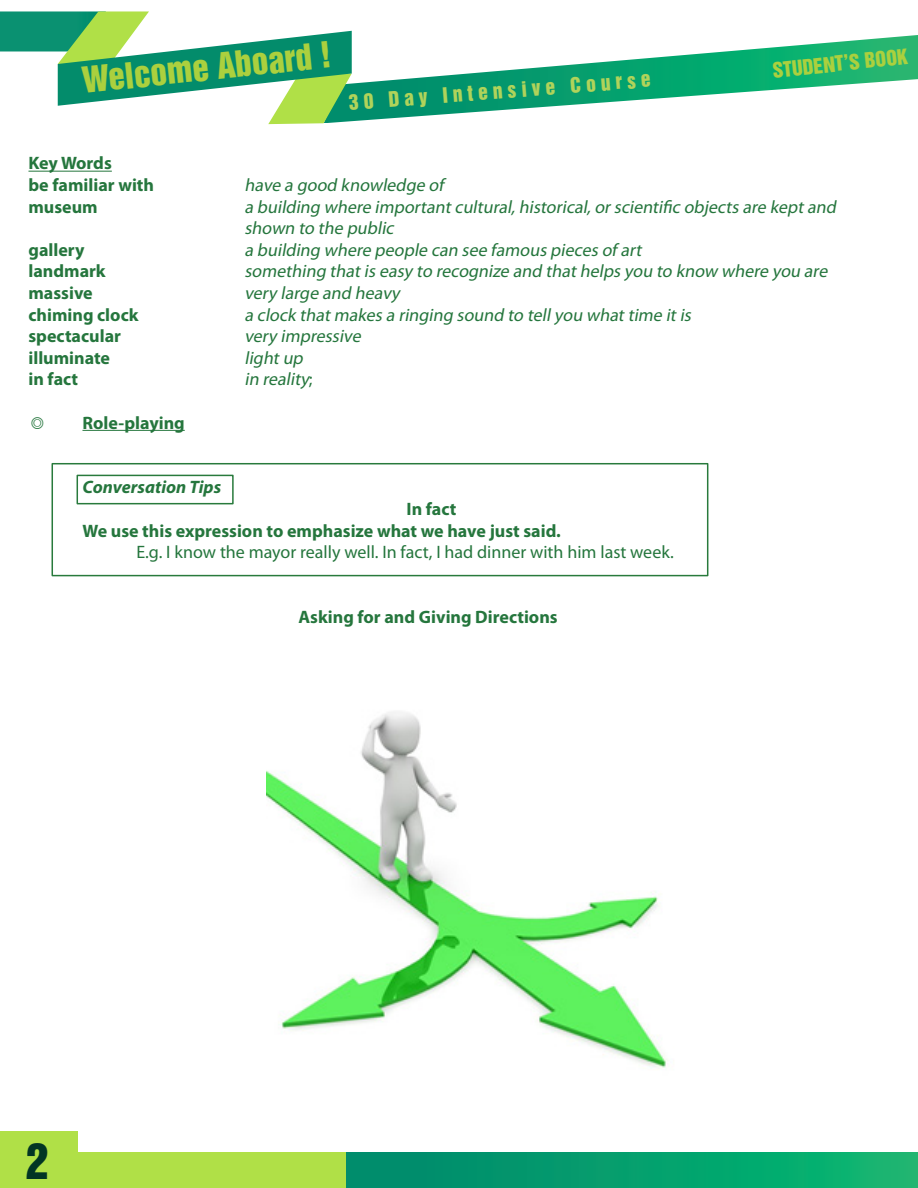
<style>
.page{position:relative;width:918px;height:1188px;background:#fff}
.page>*{position:absolute;margin:0;border:0;box-sizing:border-box;transform-origin:0 0}
.t1{font:45px "Helvetica Inserat LT Std";color:#013524}
.t2{font:33px "Helvetica Inserat LT Std";color:#abd03e}
.t3{font:19.5px "Helvetica Inserat LT Std";color:#b0d35a}
.t4{font:19.5px "Helvetica Inserat LT Std";color:#abd03e}
.t5{font:italic 18px/21.6px "Myriad Pro";color:#25763d}
.t6{font:700 18px/21.6px "Myriad Pro";color:#25763d}
.t7{font:18px "Myriad Pro";color:#25763d}
.t8{font:italic 700 18px "Myriad Pro";color:#25763d}
.t9{font:18px "Meiryo";color:#25763d}
.s1{font-style:normal}
</style>
<div class="page">
<svg style="left:352px;top:35px;width:566px;height:87px"></svg>
<svg style="left:0;top:11px;width:352px;height:113px"></svg>
<div style="left:0;top:1153px;width:587px;height:35px;background:#b0e047"></div>
<hr style="left:28px;top:171px;width:84px;height:1px;background:#25763d">
<hr style="left:82px;top:430px;width:103px;height:1px;background:#25763d">
<svg style="left:347px;top:1153px;width:571px;height:35px;background:#05a06d"></svg>
<div style="left:0;top:1132px;width:77px;height:56px;background:#b0e047"></div>
<div style="left:52px;top:463px;width:656px;height:113px;border:2px solid #287a3c"></div>
<div style="left:77px;top:475px;width:157px;height:29px;border:2px solid #287a3c"></div>
<img style="left:267px;top:712px;width:401px;height:357px">
<h2 class="t2" style="left:80px;top:61px;width:252px;rotate:-6deg">Welcome Aboard !</h2>
<p class="t3" style="left:348px;top:93px;width:304px;rotate:-5deg">30 Day Intensive Course</p>
<p class="t6" style="left:28px;top:152px;width:127px">Key Words<br>be familiar with</p>
<p class="t5" style="left:244px;top:174px;width:201px">have a good knowledge of</p>
<p class="t4" style="left:771px;top:59px;width:138px;rotate:-6deg">STUDENT’S BOOK</p>
<p class="t6" style="left:28px;top:195px;width:71px">museum</p>
<p class="t5" style="left:244px;top:196px;width:597px">a building where importantcultural,historical,orscientific objects are keptand shown to the public</p>
<p class="t6" style="left:28px;top:238px;width:58px">gallery</p>
<p class="t5" style="left:244px;top:239px;width:402px">a building where people can see famous pieces of art</p>
<p class="t6" style="left:28px;top:260px;width:79px">landmark</p>
<p class="t5" style="left:244px;top:261px;width:588px">something that is easy to recognize and that helps you to know where you are</p>
<p class="t6" style="left:28px;top:282px;width:66px">massive</p>
<p class="t5" style="left:244px;top:282px;width:160px">very large and heavy</p>
<p class="t6" style="left:28px;top:303px;width:112px">chiming clock</p>
<p class="t5" style="left:244px;top:304px;width:452px">a clock that makes a ringing sound to tell you what time it is</p>
<p class="t6" style="left:28px;top:325px;width:94px">spectacular</p>
<p class="t5" style="left:244px;top:326px;width:121px">very impressive</p>
<p class="t6" style="left:28px;top:346px;width:83px">illuminate</p>
<p class="t5" style="left:244px;top:347px;width:63px">light up</p>
<p class="t6" style="left:28px;top:368px;width:51px">in fact</p>
<p class="t5" style="left:244px;top:369px;width:70px">in reality<span class="s1">;</span></p>
<p class="t9" style="left:28px;top:409px;width:19px">◎</p>
<p class="t6" style="left:82px;top:411px;width:104px">Role-playing</p>
<p class="t8" style="left:82px;top:476px;width:140px">Conversation Tips</p>
<p class="t6" style="left:82px;top:498px;width:480px;text-indent:324px">In fact<br>We use this expression to emphasize what we have just said.</p>
<p class="t7" style="left:136px;top:542px;width:539px">E.g. I know the mayor really well. In fact, I had dinner with him last week.</p>
<h1 class="t1" style="left:26px;top:1134px;width:24px">2</h1>
<p class="t6" style="left:298px;top:606px;width:261px">Asking for and Giving Directions</p>
</div>
